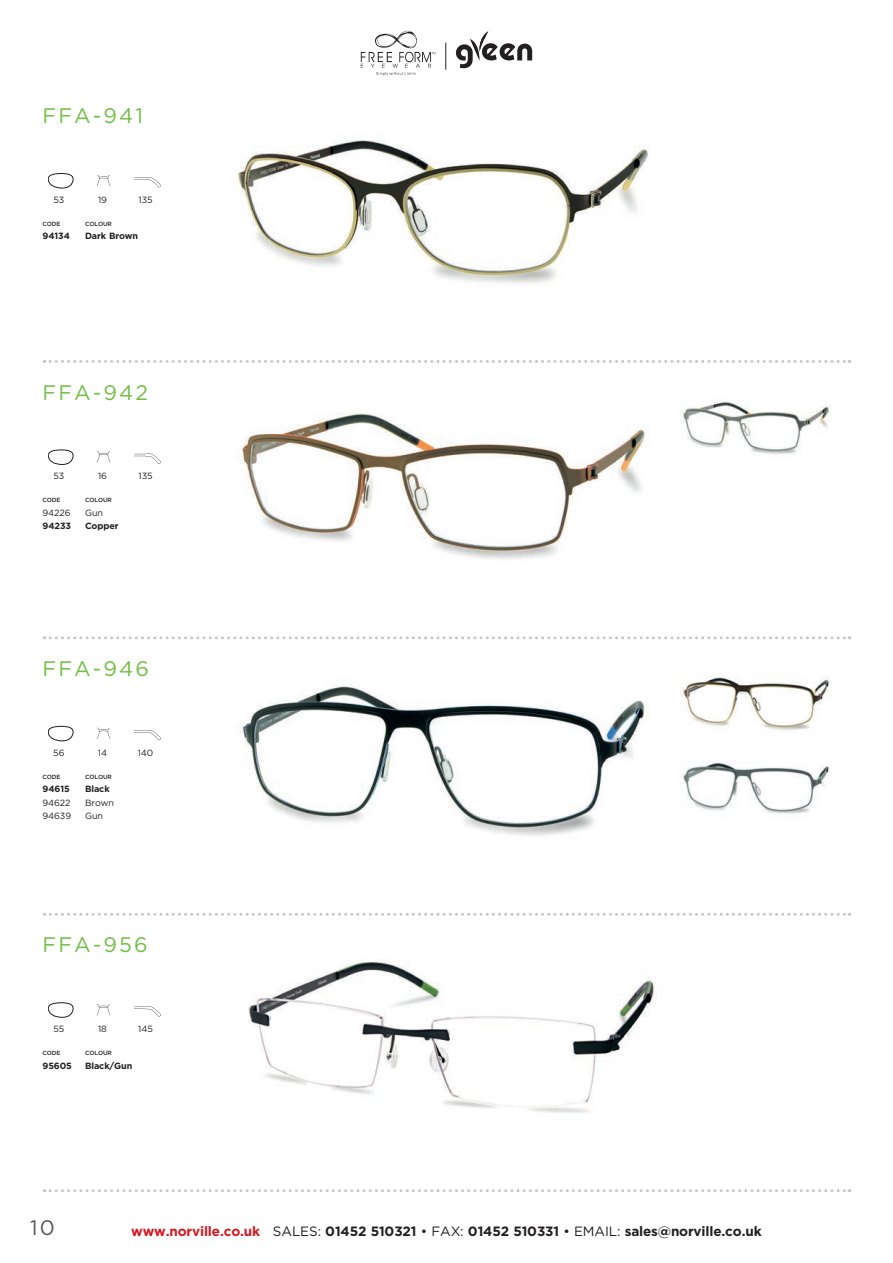
<style>
.page{position:relative;width:893px;height:1263px;background:#fff}
.page>*{position:absolute;margin:0;border:0;box-sizing:border-box;transform-origin:0 0}
.Frame_name_Green{font:21px "Gotham";letter-spacing:.1em;color:#71bf44}
.Frame_name_Green-2{font:21px "Gotham";color:#57585a}
.Body_copy_sans{font:700 13.5px "Gotham";letter-spacing:-.01em;color:#231f20}
.Code___colour_Bold{font:700 9px "Gotham";letter-spacing:-.01em;color:#231f20}
.Measurements{font:9px "Gotham";letter-spacing:-.01em;color:#231f20}
.Code___colour{font:9px "Gotham";letter-spacing:-.01em;color:#231f20}
.Code___colour_Header{font:500 6px "Gotham";letter-spacing:-.01em;color:#231f20}
.s1{color:#d7171f}
.s2{font-weight:400}
</style>
<div class="page">
<svg style="left:44px;top:360px;width:806px;height:3px"></svg>
<svg style="left:44px;top:913px;width:806px;height:3px"></svg>
<svg style="left:44px;top:636px;width:806px;height:3px"></svg>
<svg style="left:44px;top:1189px;width:806px;height:3px"></svg>
<svg style="left:456px;top:31px;width:76px;height:37px"></svg>
<svg style="left:361px;top:31px;width:75px;height:45px"></svg>
<svg style="left:445px;top:43px;width:1px;height:27px"></svg>
<img style="left:248px;top:959px;width:407px;height:154px">
<svg style="left:48px;top:1002px;width:26px;height:16px"></svg>
<svg style="left:134px;top:1006px;width:27px;height:11px"></svg>
<svg style="left:96px;top:1004px;width:15px;height:12px"></svg>
<img style="left:240px;top:686px;width:409px;height:150px">
<img style="left:682px;top:761px;width:148px;height:53px">
<img style="left:681px;top:676px;width:149px;height:54px">
<svg style="left:48px;top:726px;width:26px;height:15px"></svg>
<svg style="left:134px;top:730px;width:27px;height:10px"></svg>
<svg style="left:96px;top:727px;width:15px;height:12px"></svg>
<img style="left:241px;top:413px;width:405px;height:146px">
<img style="left:683px;top:402px;width:147px;height:53px">
<svg style="left:48px;top:450px;width:26px;height:15px"></svg>
<svg style="left:134px;top:453px;width:27px;height:11px"></svg>
<svg style="left:96px;top:451px;width:15px;height:12px"></svg>
<img style="left:235px;top:140px;width:414px;height:144px">
<svg style="left:48px;top:173px;width:26px;height:15px"></svg>
<svg style="left:134px;top:177px;width:27px;height:10px"></svg>
<svg style="left:96px;top:175px;width:15px;height:12px"></svg>
<p class="Frame_name_Green" style="left:43px;top:102px;width:102px">FFA-941</p>
<p class="Measurements" style="left:53px;top:194px;width:12px">53</p>
<p class="Measurements" style="left:98px;top:194px;width:10px">19</p>
<p class="Measurements" style="left:139px;top:194px;width:16px">135</p>
<p class="Code___colour_Header" style="left:43px;top:220px;width:20px">CODE</p>
<p class="Code___colour_Header" style="left:85px;top:220px;width:28px">COLOUR</p>
<p class="Code___colour_Bold" style="left:43px;top:230px;width:29px">94134</p>
<p class="Code___colour_Bold" style="left:85px;top:230px;width:55px">Dark Brown</p>
<p class="Frame_name_Green" style="left:43px;top:379px;width:107px">FFA-942</p>
<p class="Measurements" style="left:53px;top:470px;width:12px">53</p>
<p class="Measurements" style="left:98px;top:470px;width:10px">16</p>
<p class="Measurements" style="left:139px;top:470px;width:16px">135</p>
<p class="Code___colour_Header" style="left:43px;top:496px;width:20px">CODE</p>
<p class="Code___colour_Header" style="left:85px;top:496px;width:28px">COLOUR</p>
<p class="Code___colour" style="left:43px;top:507px;width:30px">94226</p>
<p class="Code___colour" style="left:85px;top:507px;width:19px">Gun</p>
<p class="Code___colour_Bold" style="left:43px;top:520px;width:30px">94233</p>
<p class="Code___colour_Bold" style="left:85px;top:520px;width:35px">Copper</p>
<p class="Frame_name_Green" style="left:43px;top:655px;width:108px">FFA-946</p>
<p class="Measurements" style="left:53px;top:747px;width:13px">56</p>
<p class="Measurements" style="left:98px;top:747px;width:11px">14</p>
<p class="Measurements" style="left:138px;top:747px;width:17px">140</p>
<p class="Code___colour_Header" style="left:43px;top:773px;width:20px">CODE</p>
<p class="Code___colour_Header" style="left:85px;top:773px;width:28px">COLOUR</p>
<p class="Code___colour_Bold" style="left:43px;top:783px;width:29px">94615</p>
<p class="Code___colour_Bold" style="left:85px;top:783px;width:26px">Black</p>
<p class="Code___colour" style="left:43px;top:797px;width:30px">94622</p>
<p class="Code___colour" style="left:85px;top:797px;width:30px">Brown</p>
<p class="Code___colour" style="left:43px;top:810px;width:30px">94639</p>
<p class="Code___colour" style="left:85px;top:810px;width:19px">Gun</p>
<p class="Frame_name_Green" style="left:43px;top:931px;width:107px">FFA-956</p>
<p class="Measurements" style="left:53px;top:1023px;width:12px">55</p>
<p class="Measurements" style="left:98px;top:1023px;width:10px">18</p>
<p class="Measurements" style="left:138px;top:1023px;width:16px">145</p>
<p class="Code___colour_Header" style="left:43px;top:1049px;width:20px">CODE</p>
<p class="Code___colour_Header" style="left:85px;top:1049px;width:28px">COLOUR</p>
<p class="Code___colour_Bold" style="left:43px;top:1059px;width:31px">95605</p>
<p class="Code___colour_Bold" style="left:85px;top:1059px;width:49px">Black/Gun</p>
<p class="Frame_name_Green-2" style="left:30px;top:1214px;width:26px">10</p>
<p class="Body_copy_sans" style="left:131px;top:1222px;width:632px"><span class="s1">www.norville.co.uk</span> <span class="s2">SALES:</span> 01452 510321 <span class="s2">• FAX:</span> 01452 510331 <span class="s2">• EMAIL:</span> sales@norville.co.uk</p>
</div>
